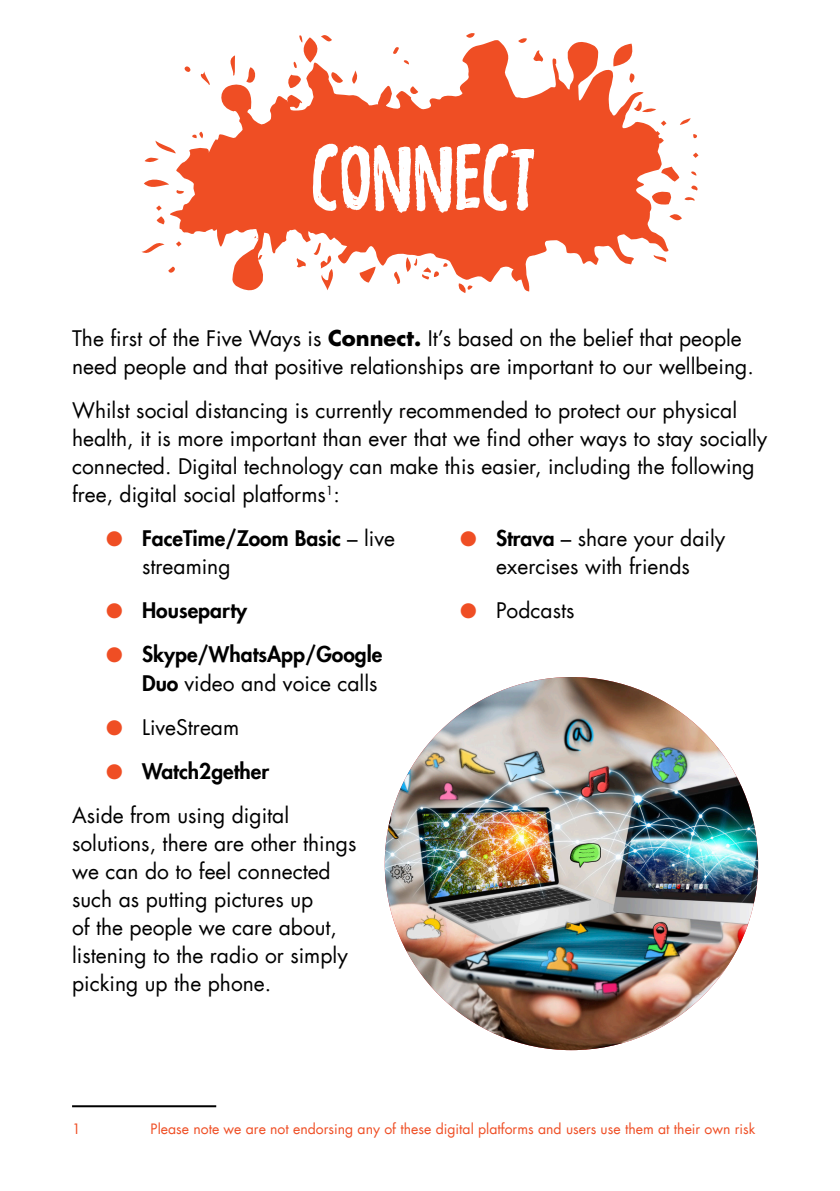
<style>
.page{position:relative;width:840px;height:1191px;background:#fff}
.page>*{position:absolute;margin:0;border:0;box-sizing:border-box;transform-origin:0 0}
.t1{font:21px/28px "Futura LT";color:#000}
.t2{font:800 21px/28px "Futura LT";color:#000}
.t3{font:14px "Futura LT";color:#ef4e24}
.s1{font-weight:700}
.s2{color:#ef4e24}
.s3{font-weight:400}
.s4{font-weight:800}
</style>
<div class="page">
<hr style="left:72px;top:1105px;width:144px;height:2px;background:#000">
<svg style="left:141px;top:33px;width:557px;height:260px"></svg>
<svg style="left:312px;top:143px;width:222px;height:70px"></svg>
<img style="left:384px;top:677px;width:373px;height:373px;border-radius:186px">
<p class="t1" style="left:72px;top:325px;width:682px">The first of the Five Ways is <span class="s1">Connect.</span> It’s based on the belief that people need people and that positive relationships are important to our wellbeing.</p>
<p class="t1" style="left:72px;top:397px;width:696px">Whilst social distancing is currently recommended to protect our physical health, it is more important than ever that we find other ways to stay socially connected. Digital technology can make this easier, including the following free, digital social platforms<sup>1</sup>:</p>
<p class="t2" style="left:142px;top:524px;width:254px;text-indent:-36px"><span class="s2">●</span> FaceTime/Zoom Basic <span class="s3">– live streaming</span></p>
<p class="t2" style="left:106px;top:596px;width:142px"><span class="s2">●</span> Houseparty</p>
<p class="t2" style="left:106px;top:640px;width:277px;text-align:right"><span class="s2">●</span> Skype/WhatsApp/Google<br>Duo <span class="s3">video and voice calls</span></p>
<p class="t1" style="left:106px;top:713px;width:134px"><span class="s2">●</span> LiveStream</p>
<p class="t2" style="left:106px;top:756px;width:164px"><span class="s2">●</span> Watch2gether</p>
<p class="t1" style="left:72px;top:801px;width:286px">Aside from using digital solutions, there are other things we can do to feel connected such as putting pictures up<br>of the people we care about, listening to the radio or simply picking up the phone.</p>
<p class="t1" style="left:460px;top:525px;width:266px;text-align:center"><span class="s2">●</span> <span class="s4">Strava</span> – share your daily exercises with friends</p>
<p class="t1" style="left:460px;top:597px;width:116px"><span class="s2">●</span> Podcasts</p>
<p class="t3" style="left:72px;top:1120px;width:10px">1</p>
<p class="t3" style="left:150px;top:1120px;width:606px">Please note we are not endorsing any of these digital platforms and users use them at their own risk</p>
</div>
